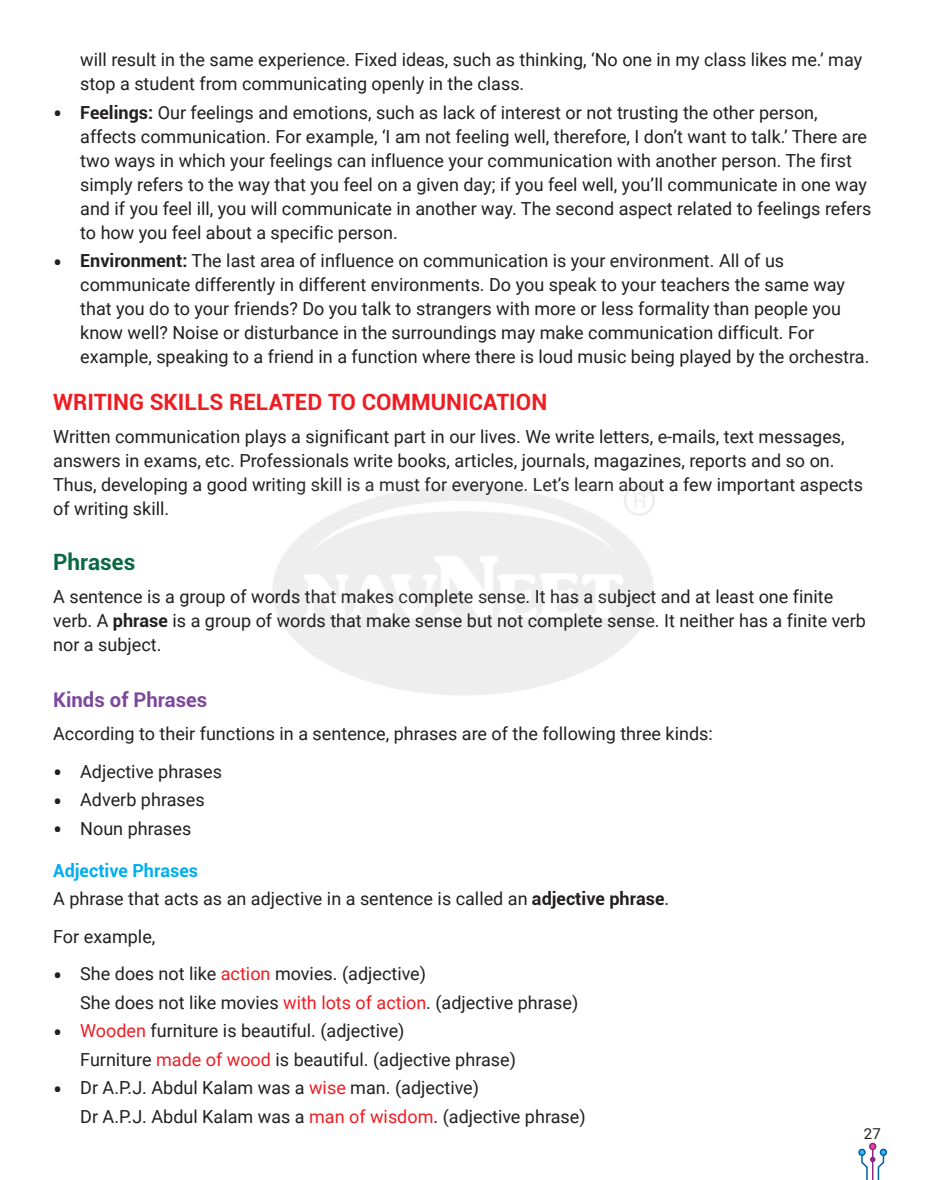
<style>
.page{position:relative;width:926px;height:1180px;background:#fff}
.page>*{position:absolute;margin:0;border:0;box-sizing:border-box;transform-origin:0 0}
.t1{font:700 22.5px "Roboto";color:#ee1d23}
.t2{font:700 22.5px "Roboto";color:#0b6845}
.t3{font:700 20.25px "Roboto";color:#7d489c}
.t4{font:18px/24px "Roboto";color:#231f20}
.t5{font:15px "Roboto";color:#231f20}
.s1{font-size:27px}
.s2{font-weight:700}
.s3{font-weight:700;color:#00aeef}
.s4{color:#ee1d23}
</style>
<div class="page">
<div style="left:868px;top:1142px;width:8px;height:8px;border:2px solid #8e2782;border-radius:50%"></div>
<svg style="left:858px;top:1143px;width:28px;height:37px"></svg>
<hr style="left:871px;top:1149px;width:2px;height:31px;background:#8e2782">
<p class="t4" style="left:80px;top:47px;width:783px">will result in the same experience. Fixed ideas, such as thinking, ‘No one in my class likes me.’ may stop a student from communicating openly in the class.</p>
<p class="t4" style="left:80px;top:100px;width:792px;text-indent:-27px"><span class="s1">•</span> <span class="s2">Feelings:</span> Our feelings and emotions, such as lack of interest or not trusting the other person, affects communication. For example, ‘I am not feeling well, therefore, I don’t want to talk.’ There are two ways in which your feelings can influence your communication with another person. The first simply refers to the way that you feel on a given day; if you feel well, you’ll communicate in one way and if you feel ill, you will communicate in another way. The second aspect related to feelings refers to how you feel about a specific person.</p>
<p class="t4" style="left:80px;top:248px;width:790px;text-indent:-27px"><span class="s1">•</span> <span class="s2">Environment:</span> The last area of influence on communication is your environment. All of us communicate differently in different environments. Do you speak to your teachers the same way that you do to your friends? Do you talk to strangers with more or less formality than people you know well? Noise or disturbance in the surroundings may make communication difficult. For example, speaking to a friend in a function where there is loud music being played by the orchestra.</p>
<p class="t1" style="left:53px;top:386px;width:495px">Writing Skills Related to Communication</p>
<p class="t4" style="left:53px;top:424px;width:811px">Written communication plays a significant part in our lives. We write letters, e-mails, text messages, answers in exams, etc. Professionals write books, articles, journals, magazines, reports and so on.<br>Thus, developing a good writing skill is a must for everyone. Let’s learn about a few important aspects of writing skill.</p>
<p class="t2" style="left:53px;top:546px;width:84px">Phrases</p>
<p class="t4" style="left:53px;top:584px;width:814px">A sentence is a group of words that makes complete sense. It has a subject and at least one finite verb. A <span class="s2">phrase</span> is a group of words that make sense but not complete sense. It neither has a finite verb nor a subject.</p>
<p class="t3" style="left:53px;top:685px;width:155px">Kinds of Phrases</p>
<p class="t4" style="left:53px;top:721px;width:661px">According to their functions in a sentence, phrases are of the following three kinds:</p>
<p class="t4" style="left:53px;top:758px;width:170px"><span class="s1">•</span> Adjective phrases</p>
<p class="t4" style="left:53px;top:787px;width:153px"><span class="s1">•</span> Adverb phrases</p>
<p class="t4" style="left:53px;top:815px;width:140px"><span class="s1">•</span> Noun phrases</p>
<p class="t4" style="left:53px;top:855px;width:617px;line-height:28.5px"><span class="s3">Adjective Phrases<br></span>A phrase that acts as an adjective in a sentence is called an <span class="s2">adjective phrase</span>.</p>
<p class="t4" style="left:53px;top:923px;width:104px">For example,</p>
<p class="t4" style="left:80px;top:958px;width:499px;line-height:28.5px;text-indent:-27px"><span class="s1">•</span> She does not like <span class="s4">action</span> movies. (adjective)<br>She does not like movies <span class="s4">with lots of action</span>. (adjective phrase)</p>
<p class="t4" style="left:80px;top:1015px;width:437px;line-height:28.5px;text-indent:-27px"><span class="s1">•</span> <span class="s4">Wooden</span> furniture is beautiful. (adjective)<br>Furniture <span class="s4">made of wood</span> is beautiful. (adjective phrase)</p>
<p class="t4" style="left:80px;top:1072px;width:507px;line-height:28.5px;text-indent:-27px"><span class="s1">•</span> Dr A.P.J. Abdul Kalam was a <span class="s4">wise</span> man. (adjective)<br>Dr A.P.J. Abdul Kalam was a <span class="s4">man of wisdom</span>. (adjective phrase)</p>
<p class="t5" style="left:863px;top:1122px;width:18px">27</p>
</div>
